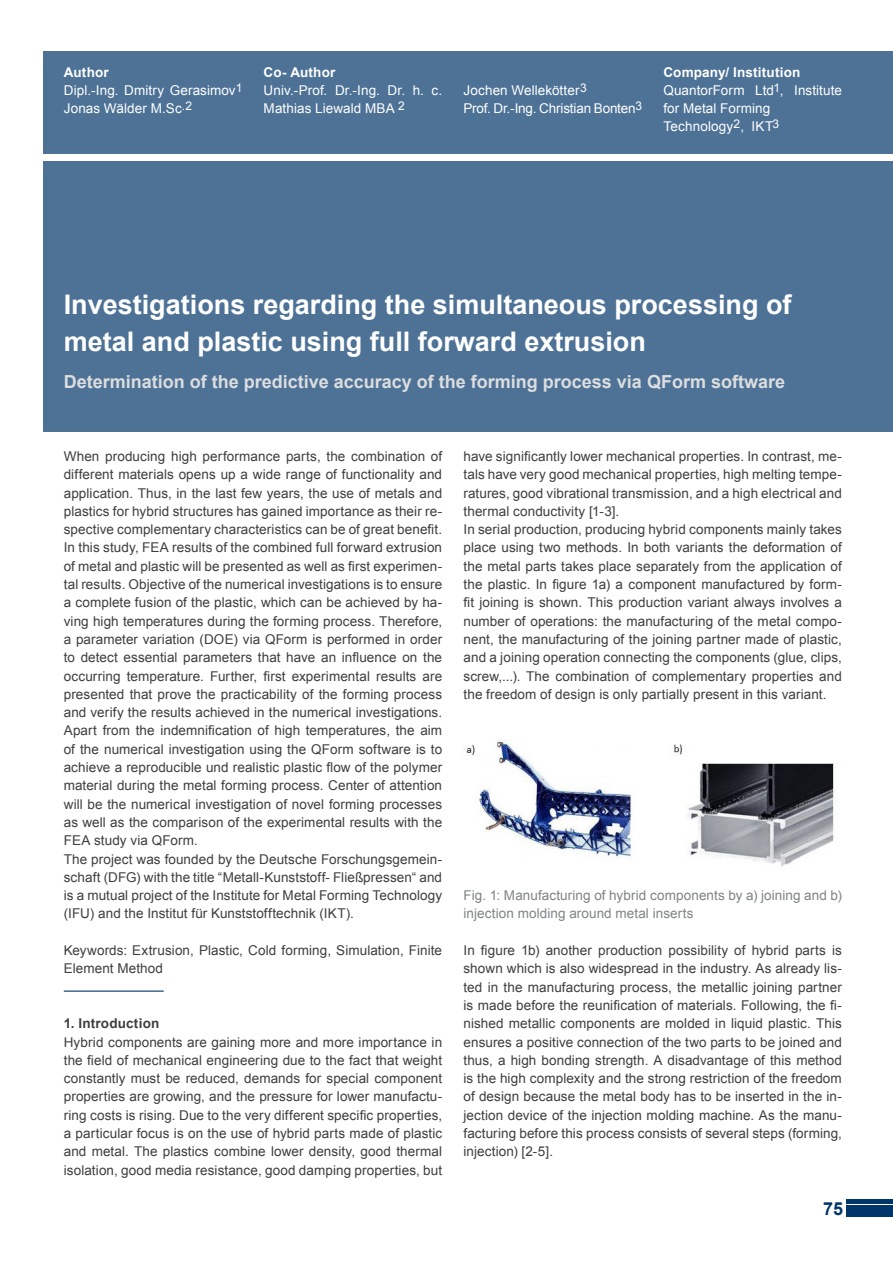
<style>
.page{position:relative;width:893px;height:1263px;background:#fff}
.page>*{position:absolute;margin:0;border:0;box-sizing:border-box;transform-origin:0 0}
.Überschrift{font:700 27px/36.6px "Arial";color:#fff}
.Unterüberschrift{font:700 18px "Arial";color:#dcdddf}
.t1{font:700 18px "Arial";color:#003669}
.Fließtext{font:13.5px/18.3px "Arial";letter-spacing:.01em;color:#3e3e3f;text-align:justify}
.Fließtext-2{font:13.5px/18.3px "Arial";letter-spacing:.005em;color:#fff}
.Fließtext-3{font:13.5px/18.3px "Arial";letter-spacing:.005em;color:#808285}
.Fließtext-4{font:700 13.5px "Arial";letter-spacing:.015em;color:#fff}
.Fließtext-5{font:13.5px "Arial";letter-spacing:-.015em;color:#fff}
.Fließtext-6{font:700 13.5px "Arial";letter-spacing:.01em;color:#3e3e3f}
</style>
<div class="page">
<div style="left:846px;top:1205px;width:47px;height:12px;background:#003669"></div>
<hr style="left:846px;top:1199px;width:47px;height:4px;background:#003669">
<div style="left:43px;top:161px;width:850px;height:271px;background:#4d7296"></div>
<div style="left:43px;top:51px;width:850px;height:103px;background:#4d7296"></div>
<hr style="left:64px;top:990px;width:100px;height:2px;background:#003669">
<img style="left:464px;top:739px;width:374px;height:127px">
<p class="Fließtext-4" style="left:64px;top:63px;width:47px">Author</p>
<p class="Fließtext-2" style="left:64px;top:81px;width:180px">Dipl.-Ing. Dmitry Gerasimov<sup>1<br></sup>Jonas Wälder M.Sc<sup>.2</sup></p>
<p class="Fließtext-4" style="left:264px;top:63px;width:73px">Co- Author</p>
<p class="Fließtext-2" style="left:264px;top:81px;width:180px">Univ.-Prof. Dr.-Ing. Dr. h. c.<br>Mathias Liewald MBA <sup>2</sup></p>
<p class="Fließtext-2" style="left:463px;top:81px;width:125px">Jochen Wellekötter<sup>3</sup></p>
<p class="Fließtext-5" style="left:463px;top:100px;width:180px">Prof. Dr.-Ing. Christian Bonten<sup>3</sup></p>
<p class="Fließtext-4" style="left:663px;top:63px;width:139px">Company/ Institution</p>
<p class="Fließtext-2" style="left:663px;top:81px;width:180px">QuantorForm Ltd<sup>1</sup>, Institute for Metal Forming</p>
<p class="Fließtext-2" style="left:663px;top:118px;width:117px">Technology<sup>2</sup>, IKT<sup>3</sup></p>
<p class="Überschrift" style="left:64px;top:288px;width:729px">Investigations regarding the simultaneous processing of metal and plastic using full forward extrusion</p>
<p class="Unterüberschrift" style="left:64px;top:369px;width:723px">Determination of the predictive accuracy of the forming process via QForm software</p>
<p class="Fließtext" style="left:64px;top:447px;width:380px">When producing high performance parts, the combination of different materials opens up a wide range of functionality and application. Thus, in the last few years, the use of metals and plastics for hybrid structures has gained importance as their re&shy;spective complementary characteristics can be of great benefit.</p>
<p class="Fließtext" style="left:64px;top:539px;width:380px">In this study, FEA results of the combined full forward extrusion of metal and plastic will be presented as well as first experimen&shy;tal results. Objective of the numerical investigations is to ensure a complete fusion of the plastic, which can be achieved by ha&shy;ving high temperatures during the forming process. Therefore, a parameter variation (DOE) via QForm is performed in order to detect essential parameters that have an influence on the occurring temperature. Further, first experimental results are presented that prove the practicability of the forming process and verify the results achieved in the numerical investigations.<br>Apart from the indemnification of high temperatures, the aim of the numerical investigation using the QForm software is to achieve a reproducible und realistic plastic flow of the polymer material during the metal forming process. Center of attention will be the numerical investigation of novel forming processes as well as the comparison of the experimental results with the FEA study via QForm.</p>
<p class="Fließtext" style="left:64px;top:850px;width:380px">The project was founded by the Deutsche Forschungsgemein&shy;schaft (DFG) with the title “Metall-Kunststoff- Fließpressen“ and is a mutual project of the Institute for Metal Forming Technology (IFU) and the Institut für Kunststofftechnik (IKT).</p>
<p class="Fließtext" style="left:64px;top:941px;width:380px">Keywords: Extrusion, Plastic, Cold forming, Simulation, Finite<br>Element Method</p>
<p class="Fließtext-6" style="left:64px;top:1015px;width:97px">1. Introduction</p>
<p class="Fließtext" style="left:64px;top:1033px;width:380px">Hybrid components are gaining more and more importance in the field of mechanical engineering due to the fact that weight constantly must be reduced, demands for special component properties are growing, and the pressure for lower manufactu&shy;ring costs is rising. Due to the very different specific properties, a particular focus is on the use of hybrid parts made of plastic and metal. The plastics combine lower density, good thermal isolation, good media resistance, good damping properties, but</p>
<p class="Fließtext" style="left:463px;top:447px;width:380px">have significantly lower mechanical properties. In contrast, me&shy;tals have very good mechanical properties, high melting tempe&shy;ratures, good vibrational transmission, and a high electrical and thermal conductivity [1-3].</p>
<p class="Fließtext" style="left:463px;top:520px;width:380px">In serial production, producing hybrid components mainly takes place using two methods. In both variants the deformation of the metal parts takes place separately from the application of the plastic. In figure 1a) a component manufactured by form&shy;fit joining is shown. This production variant always involves a number of operations: the manufacturing of the metal compo&shy;nent, the manufacturing of the joining partner made of plastic, and a joining operation connecting the components (glue, clips, screw,...). The combination of complementary properties and the freedom of design is only partially present in this variant.</p>
<p class="Fließtext-3" style="left:463px;top:886px;width:380px">Fig. 1: Manufacturing of hybrid components by a) joining and b) injection molding around metal inserts</p>
<p class="Fließtext" style="left:463px;top:941px;width:380px">In figure 1b) another production possibility of hybrid parts is shown which is also widespread in the industry. As already lis&shy;ted in the manufacturing process, the metallic joining partner is made before the reunification of materials. Following, the fi&shy;nished metallic components are molded in liquid plastic. This ensures a positive connection of the two parts to be joined and thus, a high bonding strength. A disadvantage of this method is the high complexity and the strong restriction of the freedom of design because the metal body has to be inserted in the in&shy;jection device of the injection molding machine. As the manu&shy;facturing before this process consists of several steps (forming, injection) [2-5].</p>
<h2 class="t1" style="left:823px;top:1196px;width:22px">75</h2>
</div>
